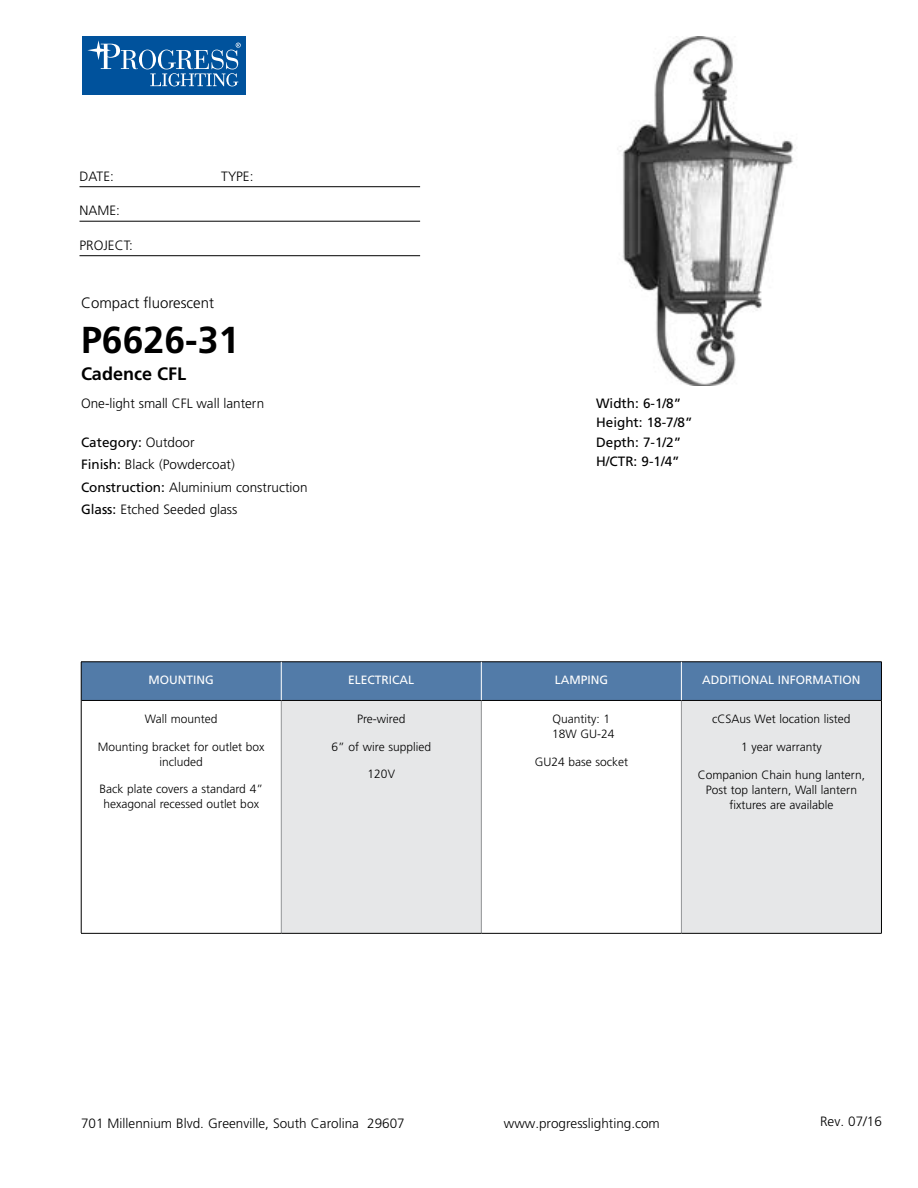
<style>
.page{position:relative;width:918px;height:1188px;background:#fff}
.page>*{position:absolute;margin:0;border:0;box-sizing:border-box;transform-origin:0 0}
.t1{font:700 37.5px "Frutiger LT Std";color:#000}
.t2{font:700 18px "Frutiger LT Std";color:#000}
.t3{font:300 15px "Frutiger LT Std";color:#000}
.t4{font:300 13.5px/22.5px "Frutiger LT Std";color:#000}
.t5{font:13.5px/19.5px "Frutiger LT Std";color:#000}
.t6{font:300 12px/15px "Frutiger LT Std";color:#000;text-align:center}
.t7{font:12px "Frutiger LT Std";color:#fff}
.s1{font-weight:400}
</style>
<div class="page">
<div style="left:82px;top:36px;width:164px;height:59px;background:#00529c"></div>
<svg style="left:139px;top:50px;width:17px;height:19px"></svg>
<div style="left:142px;top:50px;width:11px;height:19px;background:#00529c;border-radius:50%"></div>
<svg style="left:87px;top:40px;width:51px;height:29px"></svg>
<svg style="left:150px;top:43px;width:91px;height:43px"></svg>
<hr style="left:80px;top:186px;width:340px;height:1px;background:#000">
<hr style="left:80px;top:221px;width:340px;height:1px;background:#000">
<hr style="left:80px;top:255px;width:340px;height:1px;background:#000">
<div style="left:82px;top:663px;width:799px;height:37px;background:#527ba8"></div>
<div style="left:281px;top:700px;width:200px;height:233px;background:#e6e7e8"></div>
<div style="left:681px;top:700px;width:200px;height:233px;background:#e6e7e8"></div>
<hr style="left:281px;top:701px;width:1px;height:232px;background:#939598">
<hr style="left:481px;top:701px;width:1px;height:232px;background:#939598">
<hr style="left:681px;top:701px;width:1px;height:232px;background:#939598">
<hr style="left:81px;top:700px;width:200px;height:1px;background:#000">
<hr style="left:281px;top:700px;width:200px;height:1px;background:#000">
<hr style="left:481px;top:700px;width:200px;height:1px;background:#000">
<hr style="left:681px;top:700px;width:200px;height:1px;background:#000">
<hr style="left:81px;top:933px;width:200px;height:1px;background:#000">
<hr style="left:281px;top:933px;width:200px;height:1px;background:#000">
<hr style="left:481px;top:933px;width:200px;height:1px;background:#000">
<hr style="left:681px;top:933px;width:201px;height:1px;background:#000">
<hr style="left:81px;top:662px;width:200px;height:1px;background:#000">
<hr style="left:81px;top:662px;width:1px;height:38px;background:#000">
<hr style="left:281px;top:662px;width:200px;height:1px;background:#000">
<hr style="left:481px;top:662px;width:200px;height:1px;background:#000">
<hr style="left:681px;top:662px;width:201px;height:1px;background:#000">
<hr style="left:881px;top:662px;width:1px;height:38px;background:#000">
<hr style="left:81px;top:700px;width:1px;height:233px;background:#000">
<hr style="left:881px;top:700px;width:1px;height:233px;background:#000">
<hr style="left:281px;top:662px;width:1px;height:38px;background:#fff">
<hr style="left:681px;top:662px;width:1px;height:38px;background:#fff">
<hr style="left:481px;top:662px;width:1px;height:38px;background:#fff">
<img style="left:620px;top:36px;width:174px;height:349px">
<p class="t4" style="left:80px;top:165px;width:36px">DATE:</p>
<p class="t4" style="left:221px;top:165px;width:34px">TYPE:</p>
<p class="t4" style="left:80px;top:200px;width:42px">NAME:</p>
<p class="t4" style="left:80px;top:234px;width:55px">PROJECT:</p>
<p class="t3" style="left:81px;top:294px;width:135px">Compact fluorescent</p>
<h1 class="t1" style="left:81px;top:318px;width:160px">P6626-31</h1>
<h2 class="t2" style="left:81px;top:363px;width:107px">Cadence CFL</h2>
<p class="t4" style="left:81px;top:392px;width:185px">One-light small CFL wall lantern</p>
<p class="t4" style="left:81px;top:431px;width:228px"><span class="s1">Category:</span> Outdoor<br><span class="s1">Finish:</span> Black (Powdercoat)<br><span class="s1">Construction:</span> Aluminium construction<br><span class="s1">Glass:</span> Etched Seeded glass</p>
<p class="t5" style="left:596px;top:393px;width:98px">Width: 6-1/8”<br>Height: 18-7/8”<br>Depth: 7-1/2”<br>H/CTR: 9-1/4”</p>
<p class="t7" style="left:149px;top:673px;width:67px">MOUNTING</p>
<p class="t7" style="left:348px;top:673px;width:68px">ELECTRICAL</p>
<p class="t7" style="left:555px;top:673px;width:55px">LAMPING</p>
<p class="t7" style="left:702px;top:673px;width:160px">ADDITIONAL INFORMATION</p>
<p class="t6" style="left:145px;top:711px;width:74px">Wall mounted</p>
<p class="t6" style="left:98px;top:739px;width:168px">Mounting bracket for outlet box included</p>
<p class="t6" style="left:100px;top:782px;width:165px">Back plate covers a standard 4” hexagonal recessed outlet box</p>
<p class="t6" style="left:357px;top:712px;width:50px">Pre-wired</p>
<p class="t6" style="left:332px;top:739px;width:101px">6” of wire supplied</p>
<p class="t6" style="left:368px;top:767px;width:29px">120V</p>
<p class="t6" style="left:712px;top:712px;width:140px">cCSAus Wet location listed</p>
<p class="t6" style="left:741px;top:739px;width:82px">1 year warranty</p>
<p class="t6" style="left:698px;top:767px;width:169px">Companion Chain hung lantern,<br>Post top lantern, Wall lantern fixtures are available</p>
<p class="t6" style="left:552px;top:712px;width:64px;text-align:left">Quantity: 1<br>18W GU-24</p>
<p class="t6" style="left:535px;top:754px;width:95px">GU24 base socket</p>
<p class="t4" style="left:81px;top:1112px;width:325px">701 Millennium Blvd. Greenville, South Carolina 29607</p>
<p class="t4" style="left:504px;top:1112px;width:158px">www.progresslighting.com</p>
<p class="t4" style="left:820px;top:1110px;width:63px">Rev. 07/16</p>
</div>
